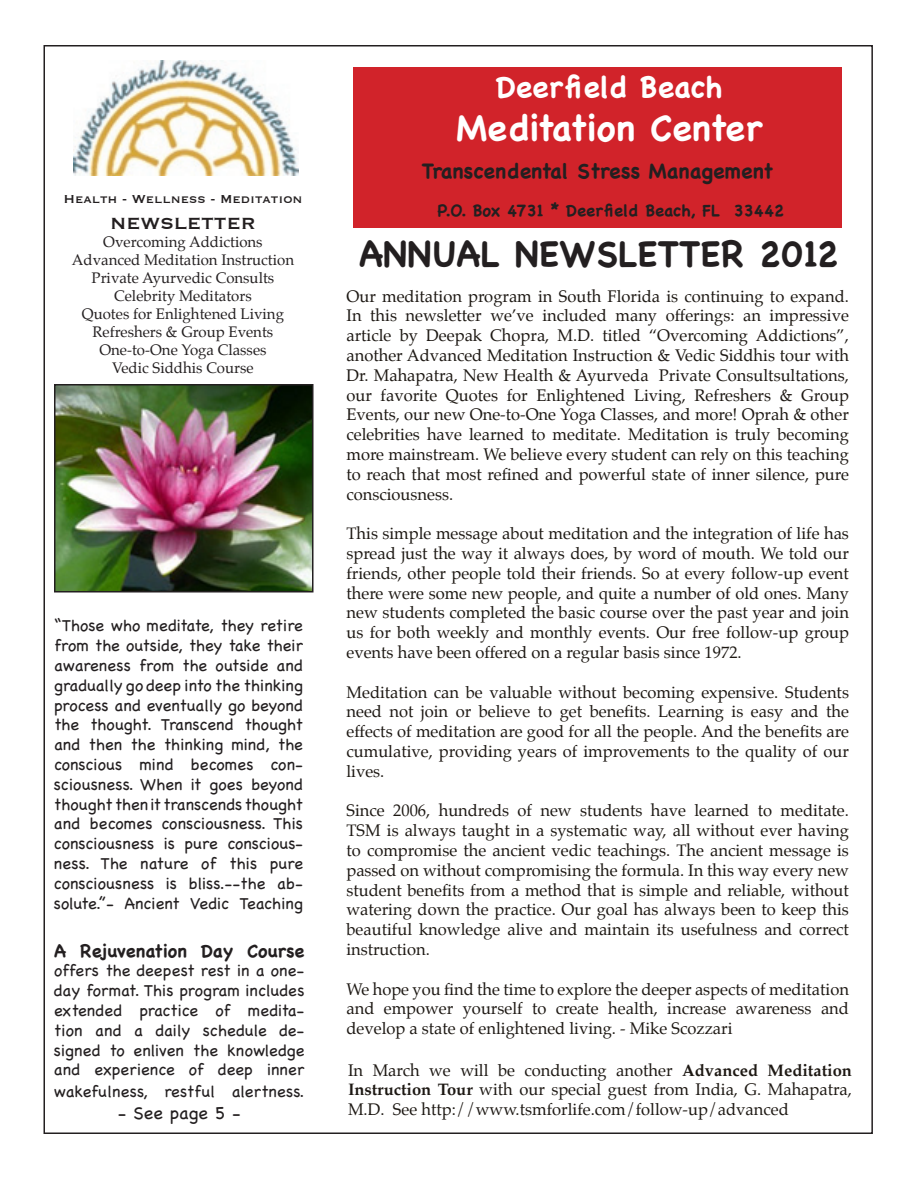
<style>
.page{position:relative;width:918px;height:1188px;background:#fff}
.page>*{position:absolute;margin:0;border:0;box-sizing:border-box;transform-origin:0 0}
.t1{font:700 36px "Chalkboard";color:#231f20}
.t2{font:700 36px "Chalkboard";color:#fff}
.t3{font:700 30px "Chalkboard";color:#fff}
.t4{font:700 21px "Chalkboard";color:#231f20}
.t5{font:21px "Copperplate";color:#231f20}
.t6{font:700 18px "Chalkboard";color:#231f20}
.t7{font:18px "Chalkboard";color:#231f20}
.t8{font:16.5px/19.8px "Palatino";color:#1d1813;text-align:justify}
.t9{font:16.5px/19.8px "Chalkboard";color:#231f20;text-align:justify}
.t10{font:700 16.5px "Chalkboard";color:#231f20}
.t11{font:15px/18px "Palatino";color:#231f20;text-align:center}
.t12{font:15px "Copperplate";color:#231f20}
.s1{font-weight:700}
</style>
<div class="page">
<img style="left:57px;top:387px;width:254px;height:202px">
<div style="left:54px;top:384px;width:260px;height:208px;border:2px solid #231f20"></div>
<div style="left:353px;top:68px;width:489px;height:160px;background:#d1232a"></div>
<img style="left:74px;top:60px;width:224px;height:116px">
<p class="t12" style="left:63px;top:190px;width:241px">Health - Wellness - Meditation</p>
<p class="t5" style="left:110px;top:209px;width:147px">NEWSLETTER</p>
<p class="t11" style="left:72px;top:234px;width:224px">Overcoming Addictions<br>Advanced Meditation Instruction<br>Private Ayurvedic Consults<br>Celebrity Meditators<br>Quotes for Enlightened Living<br>Refreshers &amp; Group Events<br>One-to-One Yoga Classes<br>Vedic Siddhis Course</p>
<p class="t9" style="left:54px;top:616px;width:251px">“Those who meditate, they retire from the outside, they take their awareness from the outside and gradually go deep into the thinking process and eventually go beyond the thought. Transcend thought and then the thinking mind, the conscious mind becomes con&shy;sciousness. When it goes beyond thought then it transcends thought and becomes consciousness. This consciousness is pure conscious&shy;ness. The nature of this pure consciousness is bliss.--the ab&shy;solute.”- Ancient Vedic Teaching</p>
<p class="t6" style="left:54px;top:940px;width:252px">A Rejuvenation Day Course</p>
<p class="t9" style="left:54px;top:961px;width:252px">offers the deepest rest in a one&shy;day format. This program includes extended practice of medita&shy;tion and a daily schedule de&shy;signed to enliven the knowledge and experience of deep inner</p>
<p class="t9" style="left:54px;top:1081px;width:252px">wakefulness, restful alertness.</p>
<p class="t7" style="left:118px;top:1102px;width:124px">- See page 5 -</p>
<h2 class="t3" style="left:496px;top:69px;width:228px">Deerfield Beach</h2>
<h1 class="t2" style="left:457px;top:107px;width:307px">Meditation Center</h1>
<p class="t4" style="left:422px;top:159px;width:353px">Transcendental Stress Management</p>
<p class="t10" style="left:438px;top:200px;width:348px">P.O. Box 4731 * Deerfield Beach, FL 33442</p>
<h1 class="t1" style="left:359px;top:233px;width:481px">ANNUAL NEWSLETTER 2012</h1>
<p class="t8" style="left:346px;top:287px;width:504px">Our meditation program in South Florida is continuing to expand.<br>In this newsletter we’ve included many offerings: an impressive article by Deepak Chopra, M.D. titled “Overcoming Addictions”, another Advanced Meditation Instruction &amp; Vedic Siddhis tour with Dr. Mahapatra, New Health &amp; Ayurveda Private Consultsultations, our favorite Quotes for Enlightened Living, Refreshers &amp; Group Events, our new One-to-One Yoga Classes, and more! Oprah &amp; other celebrities have learned to meditate. Meditation is truly becoming more mainstream. We believe every student can rely on this teaching to reach that most refined and powerful state of inner silence, pure consciousness.</p>
<p class="t8" style="left:346px;top:525px;width:504px">This simple message about meditation and the integration of life has spread just the way it always does, by word of mouth. We told our friends, other people told their friends. So at every follow-up event there were some new people, and quite a number of old ones. Many new students completed the basic course over the past year and join us for both weekly and monthly events. Our free follow-up group events have been offered on a regular basis since 1972.</p>
<p class="t8" style="left:346px;top:683px;width:504px">Meditation can be valuable without becoming expensive. Students need not join or believe to get benefits. Learning is easy and the effects of meditation are good for all the people. And the benefits are cumulative, providing years of improvements to the quality of our lives.</p>
<p class="t8" style="left:346px;top:802px;width:504px">Since 2006, hundreds of new students have learned to meditate.<br>TSM is always taught in a systematic way, all without ever having to compromise the ancient vedic teachings. The ancient message is passed on without compromising the formula. In this way every new student benefits from a method that is simple and reliable, without watering down the practice. Our goal has always been to keep this beautiful knowledge alive and maintain its usefulness and correct instruction.</p>
<p class="t8" style="left:346px;top:980px;width:504px">We hope you find the time to explore the deeper aspects of meditation and empower yourself to create health, increase awareness and develop a state of enlightened living. - Mike Scozzari</p>
<p class="t8" style="left:348px;top:1061px;width:505px">In March we will be conducting another <span class="s1">Advanced Meditation Instruction Tour</span> with our special guest from India, G. Mahapatra, M.D. See http://www.tsmforlife.com/follow-up/advanced</p>
</div>
